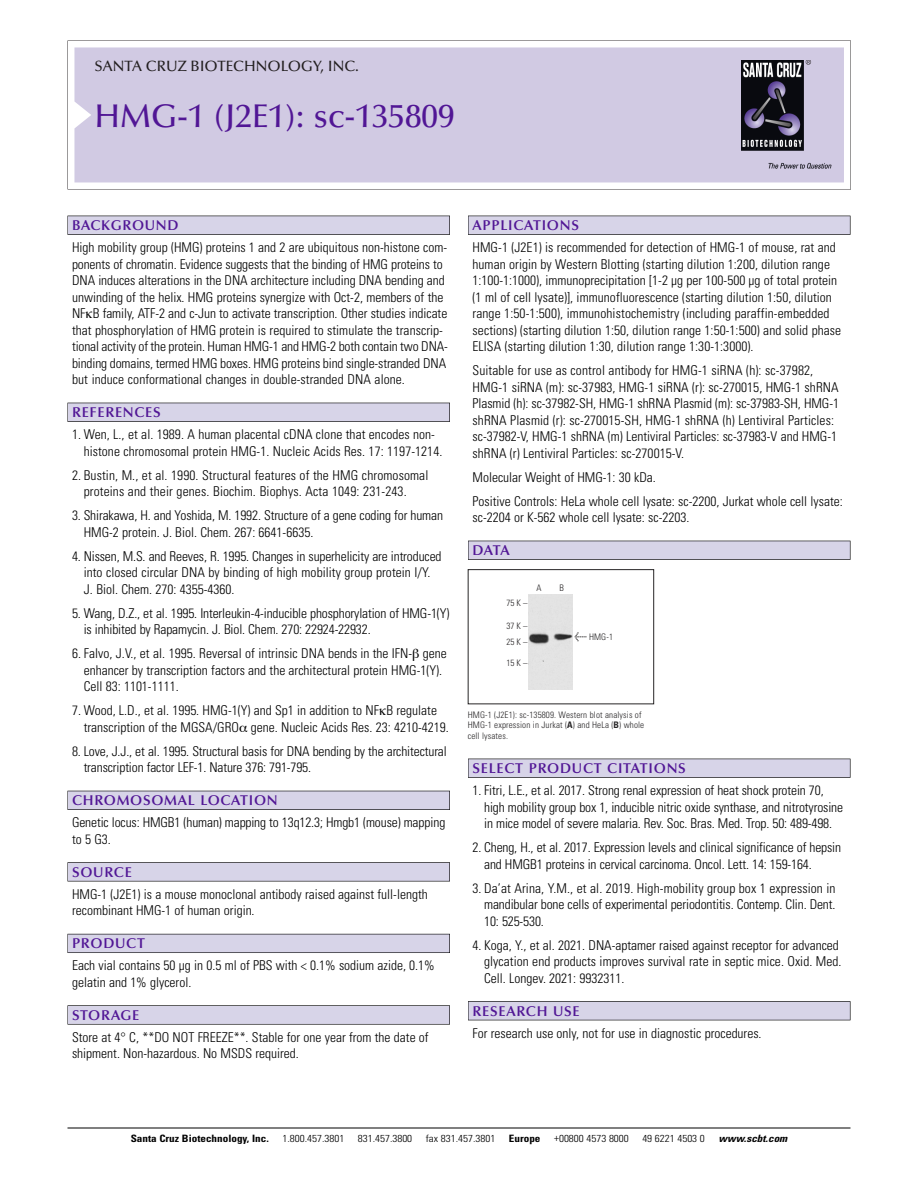
<style>
.page{position:relative;width:918px;height:1188px;background:#fff}
.page>*{position:absolute;margin:0;border:0;box-sizing:border-box;transform-origin:0 0}
.t1{font:500 33px "Optima";color:#511695}
.t2{font:500 15px "Optima";color:#231f20}
.t3{font:600 14.25px "Optima";letter-spacing:.05em;color:#511695}
.t4{font:300 condensed 13.5px/16.5px "Univers";color:#000}
.t5{font:300 condensed 10.2px "Univers";color:#000;scale:1.1 1}
.t6{font:700 condensed 10.2px "Univers";color:#000;scale:1.1 1}
.t7{font:italic 700 condensed 10.2px "Univers";color:#000;scale:1.1 1}
.t8{font:300 condensed 9px/10.5px "Univers";letter-spacing:.015em;color:#272526}
.s1{font-family:"Meta Plus";font-weight:400;font-stretch:normal;font-size:10.5px}
.s2{font-weight:700}
</style>
<div class="page">
<svg style="left:68px;top:40px;width:783px;height:149px"></svg>
<div style="left:74px;top:47px;width:770px;height:135px;background:#d1cae3"></div>
<img style="left:741px;top:60px;width:90px;height:108px">
<div style="left:68px;top:216px;width:382px;height:19px;background:#535256"></div>
<div style="left:68px;top:216px;width:381px;height:18px;background:#d7d4e8"></div>
<div style="left:68px;top:403px;width:382px;height:19px;background:#525156"></div>
<div style="left:68px;top:403px;width:381px;height:18px;background:#d7d4e8"></div>
<div style="left:68px;top:791px;width:382px;height:19px;background:#515057"></div>
<div style="left:68px;top:791px;width:381px;height:18px;background:#d7d4e8"></div>
<div style="left:68px;top:862px;width:382px;height:19px;background:#575659"></div>
<div style="left:68px;top:863px;width:381px;height:18px;background:#d7d4e8"></div>
<div style="left:68px;top:934px;width:382px;height:19px;background:#595860"></div>
<div style="left:68px;top:934px;width:381px;height:18px;background:#d7d4e8"></div>
<svg style="left:68px;top:1005px;width:382px;height:20px"></svg>
<div style="left:68px;top:1006px;width:381px;height:18px;background:#d7d4e8"></div>
<div style="left:468px;top:216px;width:382px;height:19px;background:#535256"></div>
<div style="left:468px;top:216px;width:382px;height:18px;background:#d7d4e8"></div>
<div style="left:468px;top:541px;width:382px;height:19px;background:#525156"></div>
<div style="left:468px;top:541px;width:382px;height:18px;background:#d7d4e8"></div>
<div style="left:468px;top:759px;width:382px;height:19px;background:#535256"></div>
<div style="left:468px;top:759px;width:382px;height:18px;background:#d7d4e8"></div>
<div style="left:468px;top:1001px;width:382px;height:19px;background:#515155"></div>
<div style="left:468px;top:1002px;width:382px;height:18px;background:#d7d4e8"></div>
<hr style="left:68px;top:1128px;width:782px;height:1px;background:#000">
<div style="left:468px;top:569px;width:186px;height:135px;border:1px solid #272526"></div>
<img style="left:529px;top:594px;width:43px;height:96px">
<p class="t2" style="left:94px;top:60px;width:266px">SANTA CRUZ BIOTECHNOLOGY, INC.</p>
<p class="t1" style="left:94px;top:102px;width:362px">HMG-1 (J2E1): sc-135809</p>
<p class="t3" style="left:72px;top:219px;width:108px">BACKGROUND</p>
<p class="t4" style="left:72px;top:240px;width:377px">High mobility group (HMG) proteins 1 and 2 are ubiquitous non-histone com&shy;ponents of chromatin. Evidence suggests that the binding of HMG proteins to DNA induces alterations in the DNA architecture including DNA bending and unwinding of the helix. HMG proteins synergize with Oct-2, members of the NF B family, ATF-2 and c-Jun to activate transcription. Other studies indicate that phosphorylation of HMG protein is required to stimulate the transcrip&shy;tional activity of the protein. Human HMG-1 and HMG-2 both contain two DNA&shy;binding domains, termed HMG boxes. HMG proteins bind single-stranded DNA but induce conformational changes in double-stranded DNA alone.</p>
<p class="t3" style="left:72px;top:406px;width:90px">REFERENCES</p>
<p class="t4" style="left:84px;top:427px;width:360px;text-indent:-12px">1. Wen, L., et al. 1989. A human placental cDNA clone that encodes non&shy;histone chromosomal protein HMG-1. Nucleic Acids Res. 17: 1197-1214.</p>
<p class="t4" style="left:84px;top:468px;width:346px;text-indent:-12px">2. Bustin, M., et al. 1990. Structural features of the HMG chromosomal proteins and their genes. Biochim. Biophys. Acta 1049: 231-243.</p>
<p class="t4" style="left:84px;top:508px;width:361px;text-indent:-12px">3. Shirakawa, H. and Yoshida, M. 1992. Structure of a gene coding for human<br>HMG-2 protein. J. Biol. Chem. 267: 6641-6635.</p>
<p class="t4" style="left:84px;top:549px;width:359px;text-indent:-12px">4. Nissen, M.S. and Reeves, R. 1995. Changes in superhelicity are introduced into closed circular DNA by binding of high mobility group protein I/Y.<br>J. Biol. Chem. 270: 4355-4360.</p>
<p class="t4" style="left:84px;top:606px;width:367px;text-indent:-12px">5. Wang, D.Z., et al. 1995. Interleukin-4-inducible phosphorylation of HMG-1(Y) is inhibited by Rapamycin. J. Biol. Chem. 270: 22924-22932.</p>
<p class="t4" style="left:84px;top:646px;width:365px;text-indent:-12px">6. Falvo, J.V., et al. 1995. Reversal of intrinsic DNA bends in the IFN- gene enhancer by transcription factors and the architectural protein HMG-1(Y).<br>Cell 83: 1101-1111.</p>
<p class="t4" style="left:84px;top:703px;width:367px;text-indent:-12px">7. Wood, L.D., et al. 1995. HMG-1(Y) and Sp1 in addition to NF B regulate transcription of the MGSA/GRO gene. Nucleic Acids Res. 23: 4210-4219.</p>
<p class="t4" style="left:84px;top:744px;width:365px;text-indent:-12px">8. Love, J.J., et al. 1995. Structural basis for DNA bending by the architectural transcription factor LEF-1. Nature 376: 791-795.</p>
<p class="t3" style="left:72px;top:794px;width:207px">CHROMOSOMAL LOCATION</p>
<p class="t4" style="left:72px;top:816px;width:375px">Genetic locus: HMGB1 (human) mapping to 13q12.3; Hmgb1 (mouse) mapping to 5 G3.</p>
<p class="t3" style="left:72px;top:866px;width:61px">SOURCE</p>
<p class="t4" style="left:72px;top:887px;width:357px">HMG-1 (J2E1) is a mouse monoclonal antibody raised against full-length recombinant HMG-1 of human origin.</p>
<p class="t3" style="left:72px;top:937px;width:74px">PRODUCT</p>
<p class="t4" style="left:72px;top:959px;width:364px">Each vial contains 50 µg in 0.5 ml of PBS with &lt; 0.1% sodium azide, 0.1% gelatin and 1% glycerol.</p>
<p class="t3" style="left:72px;top:1009px;width:69px">STORAGE</p>
<p class="t4" style="left:72px;top:1030px;width:358px">Store at 4° C, **DO NOT FREEZE**. Stable for one year from the date of shipment. Non-hazardous. No MSDS required.</p>
<p class="t3" style="left:473px;top:219px;width:108px">APPLICATIONS</p>
<p class="t4" style="left:473px;top:240px;width:370px">HMG-1 (J2E1) is recommended for detection of HMG-1 of mouse, rat and human origin by Western Blotting (starting dilution 1:200, dilution range 1:100-1:1000), immunoprecipitation [1-2 µg per 100-500 µg of total protein (1 ml of cell lysate)], immunofluorescence (starting dilution 1:50, dilution range 1:50-1:500), immunohistochemistry (including paraffin-embedded sections) (starting dilution 1:50, dilution range 1:50-1:500) and solid phase ELISA (starting dilution 1:30, dilution range 1:30-1:3000).</p>
<p class="t4" style="left:473px;top:363px;width:368px">Suitable for use as control antibody for HMG-1 siRNA (h): sc-37982, HMG-1 siRNA (m): sc-37983, HMG-1 siRNA (r): sc-270015, HMG-1 shRNA Plasmid (h): sc-37982-SH, HMG-1 shRNA Plasmid (m): sc-37983-SH, HMG-1 shRNA Plasmid (r): sc-270015-SH, HMG-1 shRNA (h) Lentiviral Particles: sc-37982-V, HMG-1 shRNA (m) Lentiviral Particles: sc-37983-V and HMG-1 shRNA (r) Lentiviral Particles: sc-270015-V.</p>
<p class="t4" style="left:473px;top:470px;width:185px">Molecular Weight of HMG-1: 30 kDa.</p>
<p class="t4" style="left:473px;top:494px;width:372px">Positive Controls: HeLa whole cell lysate: sc-2200, Jurkat whole cell lysate: sc-2204 or K-562 whole cell lysate: sc-2203.</p>
<p class="t3" style="left:473px;top:544px;width:39px">DATA</p>
<p class="t8" style="left:507px;top:598px;width:22px">75 K –</p>
<p class="t8" style="left:507px;top:618px;width:22px;line-height:16.5px">37 K –<br>25 K –</p>
<p class="t8" style="left:507px;top:658px;width:22px">15 K –</p>
<p class="t8" style="left:536px;top:584px;width:7px">A</p>
<p class="t8" style="left:560px;top:584px;width:6px">B</p>
<p class="t8" style="left:574px;top:632px;width:40px"><span class="s1">&lt;</span> HMG-1</p>
<p class="t8" style="left:468px;top:710px;width:178px">HMG-1 (J2E1): sc-135809. Western blot analysis of<br>HMG-1 expression in Jurkat (<span class="s2">A</span>) and HeLa (<span class="s2">B</span>) whole cell lysates.</p>
<p class="t3" style="left:473px;top:762px;width:215px">SELECT PRODUCT CITATIONS</p>
<p class="t4" style="left:484px;top:783px;width:360px;text-indent:-12px">1. Fitri, L.E., et al. 2017. Strong renal expression of heat shock protein 70, high mobility group box 1, inducible nitric oxide synthase, and nitrotyrosine in mice model of severe malaria. Rev. Soc. Bras. Med. Trop. 50: 489-498.</p>
<p class="t4" style="left:484px;top:840px;width:358px;text-indent:-12px">2. Cheng, H., et al. 2017. Expression levels and clinical significance of hepsin and HMGB1 proteins in cervical carcinoma. Oncol. Lett. 14: 159-164.</p>
<p class="t4" style="left:484px;top:881px;width:353px;text-align:justify;text-indent:-12px">3. Da’at Arina, Y.M., et al. 2019. High-mobility group box 1 expression in mandibular bone cells of experimental periodontitis. Contemp. Clin. Dent.<br>10: 525-530.</p>
<p class="t4" style="left:484px;top:938px;width:359px;text-indent:-12px">4. Koga, Y., et al. 2021. DNA-aptamer raised against receptor for advanced glycation end products improves survival rate in septic mice. Oxid. Med.<br>Cell. Longev. 2021: 9932311.</p>
<p class="t3" style="left:473px;top:1005px;width:109px">RESEARCH USE</p>
<p class="t4" style="left:473px;top:1026px;width:291px">For research use only, not for use in diagnostic procedures.</p>
<p class="t6" style="left:131px;top:1135px;width:127px">Santa Cruz Biotechnology, Inc.</p>
<p class="t5" style="left:282px;top:1135px;width:58px">1.800.457.3801</p>
<p class="t5" style="left:358px;top:1135px;width:51px">831.457.3800</p>
<p class="t5" style="left:426px;top:1135px;width:65px">fax 831.457.3801</p>
<p class="t6" style="left:509px;top:1135px;width:30px">Europe</p>
<p class="t5" style="left:554px;top:1135px;width:69px">+00800 4573 8000</p>
<p class="t5" style="left:642px;top:1135px;width:58px">49 6221 4503 0</p>
<p class="t7" style="left:719px;top:1135px;width:66px">www.scbt.com</p>
</div>
